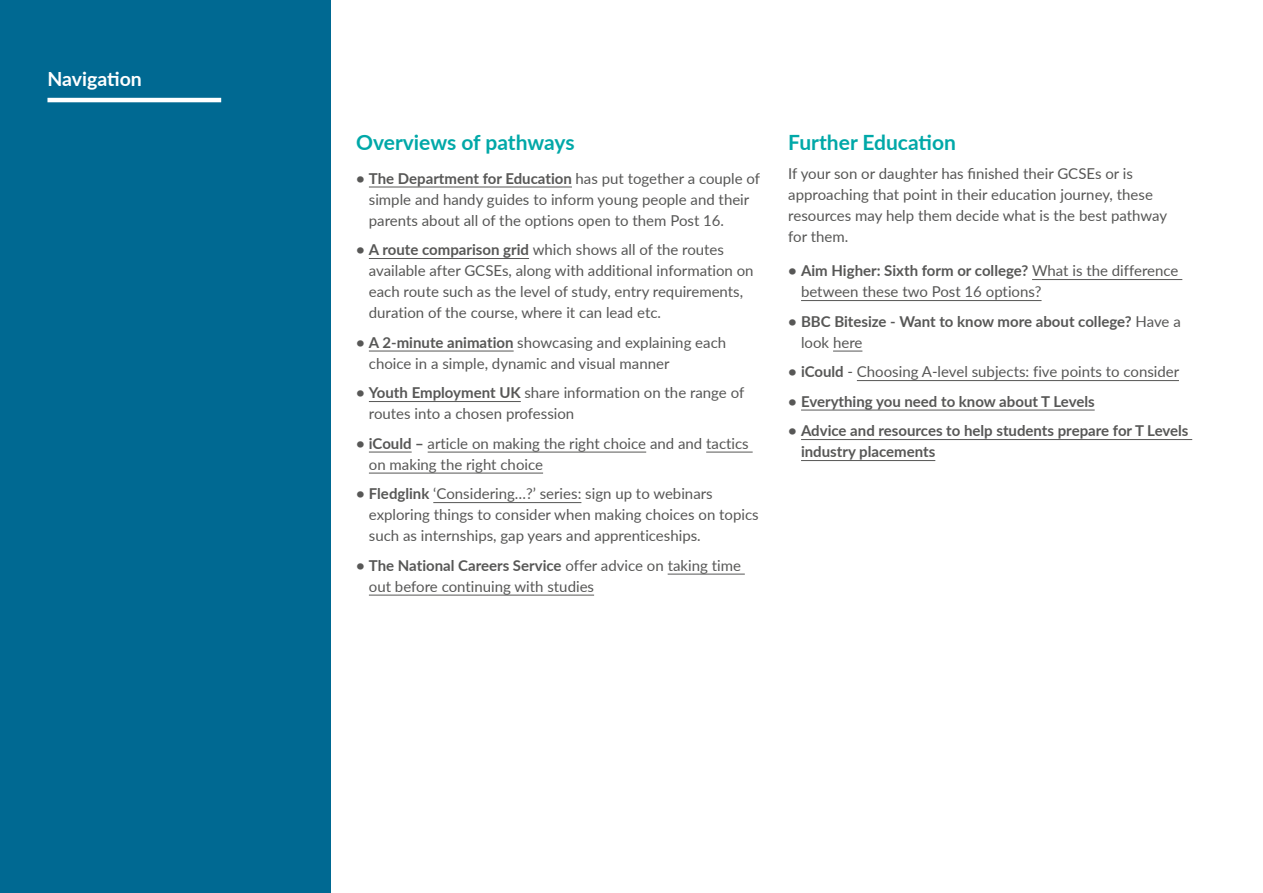
<style>
.page{position:relative;width:1263px;height:893px;background:#fff}
.page>*{position:absolute;margin:0;border:0;box-sizing:border-box;transform-origin:0 0}
.t1{font:700 21px "Lato";color:#00a8a8}
.t2{font:700 19.5px "Lato";color:#fff}
.t3{font:15px/21px "Lato";color:#575756}
.t4{font:700 15px/21px "Lato";color:#575756}
.s1{font-weight:700}
.s2{font-weight:400}
</style>
<div class="page">
<hr style="left:369px;top:187px;width:203px;height:1px;background:#575756">
<hr style="left:369px;top:258px;width:160px;height:1px;background:#575756">
<hr style="left:369px;top:351px;width:145px;height:1px;background:#575756">
<hr style="left:369px;top:401px;width:152px;height:1px;background:#575756">
<hr style="left:369px;top:452px;width:43px;height:1px;background:#575756">
<hr style="left:428px;top:452px;width:218px;height:1px;background:#575756">
<hr style="left:706px;top:452px;width:47px;height:1px;background:#575756">
<hr style="left:369px;top:473px;width:174px;height:1px;background:#575756">
<hr style="left:433px;top:502px;width:148px;height:1px;background:#575756">
<hr style="left:668px;top:574px;width:77px;height:1px;background:#575756">
<hr style="left:369px;top:595px;width:225px;height:1px;background:#575756">
<hr style="left:1032px;top:279px;width:150px;height:1px;background:#575756">
<hr style="left:801px;top:300px;width:240px;height:1px;background:#575756">
<svg style="left:833px;top:351px;width:29px;height:1px"></svg>
<hr style="left:857px;top:380px;width:322px;height:1px;background:#575756">
<hr style="left:801px;top:410px;width:294px;height:1px;background:#575756">
<hr style="left:801px;top:439px;width:391px;height:1px;background:#575756">
<hr style="left:801px;top:460px;width:134px;height:1px;background:#575756">
<div style="left:0;top:0;width:331px;height:893px;background:#006992"></div>
<hr style="left:47px;top:98px;width:174px;height:4px;background:#fff">
<h2 class="t2" style="left:47px;top:64px;width:96px">Navigation</h2>
<h1 class="t1" style="left:356px;top:127px;width:220px">Overviews of pathways</h1>
<p class="t3" style="left:369px;top:167px;width:393px;text-indent:-13px"><span class="s1">• The Department for Education</span> has put together a couple of simple and handy guides to inform young people and their parents about all of the options open to them Post 16.</p>
<p class="t3" style="left:369px;top:238px;width:386px;text-indent:-13px"><span class="s1">• A route comparison grid</span> which shows all of the routes available after GCSEs, along with additional information on each route such as the level of study, entry requirements, duration of the course, where it can lead etc.</p>
<p class="t3" style="left:369px;top:331px;width:359px;text-indent:-13px"><span class="s1">• A 2-minute animation</span> showcasing and explaining each choice in a simple, dynamic and visual manner</p>
<p class="t3" style="left:369px;top:381px;width:377px;text-indent:-13px"><span class="s1">• Youth Employment UK</span> share information on the range of routes into a chosen profession</p>
<p class="t3" style="left:369px;top:432px;width:381px;text-indent:-13px"><span class="s1">• iCould –</span> article on making the right choice and and tactics on making the right choice</p>
<p class="t3" style="left:369px;top:482px;width:391px;text-indent:-13px"><span class="s1">• Fledglink</span> ‘Considering…?’ series: sign up to webinars exploring things to consider when making choices on topics such as internships, gap years and apprenticeships.</p>
<p class="t3" style="left:369px;top:554px;width:374px;text-indent:-13px"><span class="s1">• The National Careers Service</span> offer advice on taking time out before continuing with studies</p>
<h1 class="t1" style="left:788px;top:127px;width:169px">Further Education</h1>
<p class="t3" style="left:788px;top:163px;width:380px">If your son or daughter has finished their GCSEs or is approaching that point in their education journey, these resources may help them decide what is the best pathway for them.</p>
<p class="t3" style="left:801px;top:259px;width:379px;text-indent:-13px"><span class="s1">• Aim Higher: Sixth form or college?</span> What is the difference between these two Post 16 options?</p>
<p class="t4" style="left:801px;top:310px;width:381px;text-indent:-13px">• BBC Bitesize - Want to know more about college? <span class="s2">Have a look here</span></p>
<p class="t3" style="left:788px;top:360px;width:392px"><span class="s1">• iCould</span> - Choosing A-level subjects: five points to consider</p>
<p class="t4" style="left:788px;top:390px;width:308px">• Everything you need to know about T Levels</p>
<p class="t4" style="left:801px;top:419px;width:389px;text-indent:-13px">• Advice and resources to help students prepare for T Levels industry placements</p>
</div>
